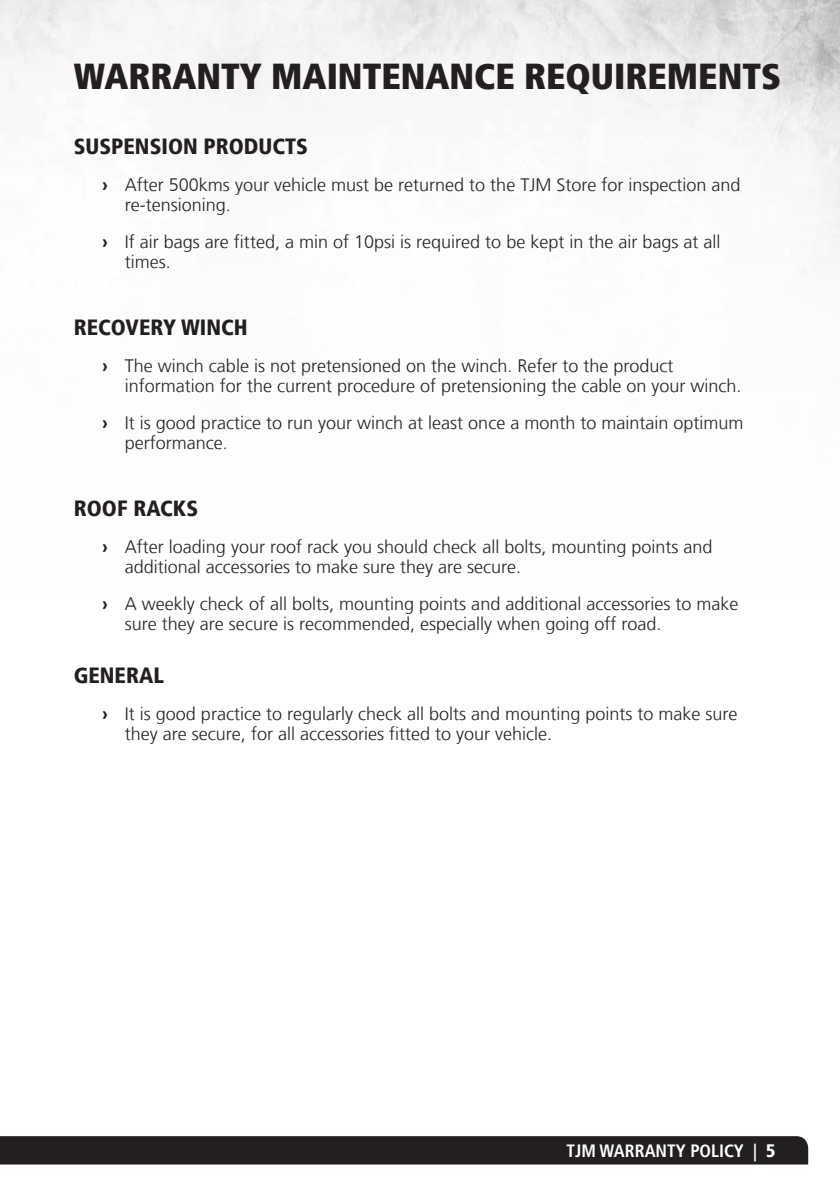
<style>
.page{position:relative;width:840px;height:1191px;background:#fff}
.page>*{position:absolute;margin:0;border:0;box-sizing:border-box;transform-origin:0 0}
.t1{font:900 condensed 36px "Frutiger LT";color:#231f20}
.t2{font:900 condensed 22px "Frutiger LT";color:#231f20}
.t3{font:300 18px/20px "Frutiger LT";color:#231f20}
.t4{font:700 condensed 17.8px "Frutiger LT";color:#fff}
.s1{font-weight:700}
.s2{font-weight:900;font-size:18px}
</style>
<div class="page">
<img style="left:0;top:0;width:839px;height:273px">
<div style="left:0;top:1136px;width:807px;height:28px;background:#231f20"></div>
<h1 class="t1" style="left:74px;top:55px;width:708px">WARRANTY MAINTENANCE REQUIREMENTS</h1>
<p class="t2" style="left:74px;top:133px;width:235px">SUSPENSION PRODUCTS</p>
<p class="t3" style="left:125px;top:175px;width:617px;text-indent:-23px"><span class="s1">›</span> After 500kms your vehicle must be returned to the TJM Store for inspection and re-tensioning.</p>
<p class="t3" style="left:125px;top:232px;width:597px;text-indent:-23px"><span class="s1">›</span> If air bags are fitted, a min of 10psi is required to be kept in the air bags at all times.</p>
<p class="t2" style="left:74px;top:314px;width:175px">RECOVERY WINCH</p>
<p class="t3" style="left:125px;top:356px;width:618px;text-indent:-23px"><span class="s1">›</span> The winch cable is not pretensioned on the winch. Refer to the product information for the current procedure of pretensioning the cable on your winch.</p>
<p class="t3" style="left:125px;top:413px;width:620px;text-indent:-23px"><span class="s1">›</span> It is good practice to run your winch at least once a month to maintain optimum performance.</p>
<p class="t2" style="left:74px;top:494px;width:126px">ROOF RACKS</p>
<p class="t3" style="left:125px;top:536px;width:589px;text-indent:-23px"><span class="s1">›</span> After loading your roof rack you should check all bolts, mounting points and additional accessories to make sure they are secure.</p>
<p class="t3" style="left:125px;top:593px;width:615px;text-indent:-23px"><span class="s1">›</span> A weekly check of all bolts, mounting points and additional accessories to make sure they are secure is recommended, especially when going off road.</p>
<p class="t2" style="left:74px;top:662px;width:92px">GENERAL</p>
<p class="t3" style="left:125px;top:704px;width:614px;text-indent:-23px"><span class="s1">›</span> It is good practice to regularly check all bolts and mounting points to make sure they are secure, for all accessories fitted to your vehicle.</p>
<p class="t4" style="left:566px;top:1140px;width:210px">TJM WARRANTY POLICY | <span class="s2">5</span></p>
</div>
